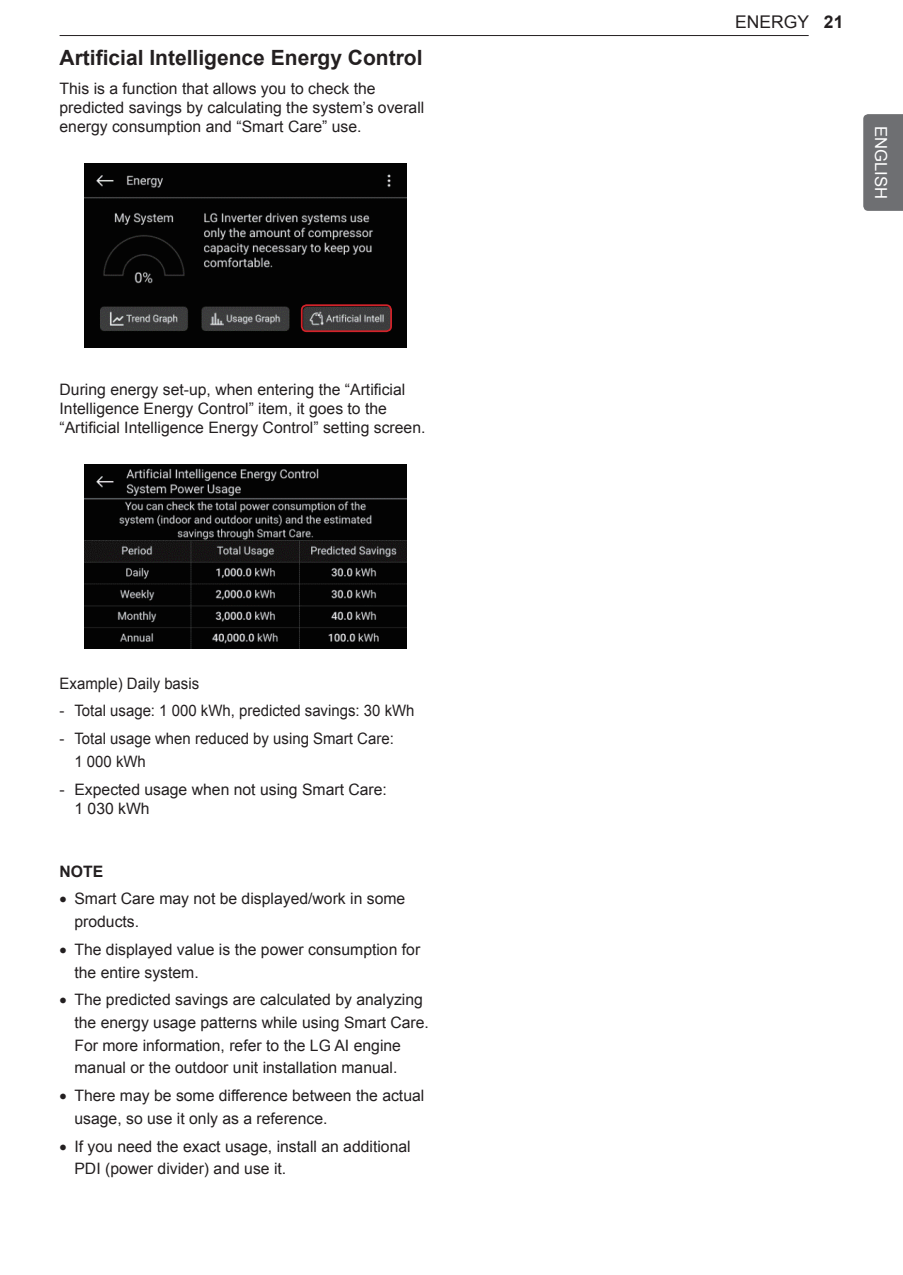
<style>
.page{position:relative;width:903px;height:1275px;background:#fff}
.page>*{position:absolute;margin:0;border:0;box-sizing:border-box;transform-origin:0 0}
.t1{font:700 21px "Arial";color:#231f20}
.t2{font:17.5px "Arial";color:#231f20}
.t3{font:16.62px "Arial";color:#fff}
.t4{font:15.75px/22.8px "Arial";color:#231f20}
.t5{font:15.75px/22.8px "Arial";color:#231f20;scale:.95 1}
.t6{font:700 15.75px "Arial";color:#231f20}
.s1{font-weight:700}
</style>
<div class="page">
<hr style="left:60px;top:35px;width:749px;height:1px;background:#231f20">
<div style="left:863px;top:114px;width:40px;height:97px;background:#6e6f72"></div>
<img style="left:84px;top:164px;width:323px;height:183px">
<img style="left:84px;top:465px;width:323px;height:183px">
<div style="left:301px;top:304px;width:91px;height:28px;border:2px solid #d1232a;border-radius:5px"></div>
<h1 class="t1" style="left:60px;top:44px;width:364px">Artificial Intelligence Energy Control</h1>
<p class="t4" style="left:60px;top:79px;width:366px;line-height:18.9px">This is a function that allows you to check the predicted savings by calculating the system’s overall energy consumption and “Smart Care” use.</p>
<p class="t4" style="left:60px;top:380px;width:367px;line-height:18.9px">During energy set-up, when entering the “Artificial<br>Intelligence Energy Control” item, it goes to the “Artificial Intelligence Energy Control” setting screen.</p>
<p class="t5" style="left:60px;top:672px;width:149px">Example) Daily basis</p>
<p class="t5" style="left:60px;top:700px;width:375px">- Total usage: 1 000 kWh, predicted savings: 30 kWh</p>
<p class="t5" style="left:74px;top:727px;width:338px;text-indent:-15px">- Total usage when reduced by using Smart Care:<br>1 000 kWh</p>
<p class="t4" style="left:74px;top:780px;width:314px;line-height:18.9px;text-indent:-15px">- Expected usage when not using Smart Care:<br>1 030 kWh</p>
<p class="t6" style="left:60px;top:861px;width:45px">NOTE</p>
<p class="t4" style="left:74px;top:888px;width:332px;text-indent:-15px">• Smart Care may not be displayed/work in some products.</p>
<p class="t4" style="left:74px;top:938px;width:347px;text-indent:-15px">• The displayed value is the power consumption for the entire system.</p>
<p class="t4" style="left:74px;top:988px;width:356px;text-indent:-15px">• The predicted savings are calculated by analyzing the energy usage patterns while using Smart Care.<br>For more information, refer to the LG AI engine manual or the outdoor unit installation manual.</p>
<p class="t4" style="left:74px;top:1084px;width:351px;text-indent:-15px">• There may be some difference between the actual usage, so use it only as a reference.</p>
<p class="t4" style="left:74px;top:1135px;width:338px;text-indent:-15px">• If you need the exact usage, install an additional<br>PDI (power divider) and use it.</p>
<p class="t2" style="left:735px;top:10px;width:110px">ENERGY <span class="s1">21</span></p>
<p class="t3" style="left:892px;top:126px;width:74px;rotate:90deg">ENGLISH</p>
</div>
